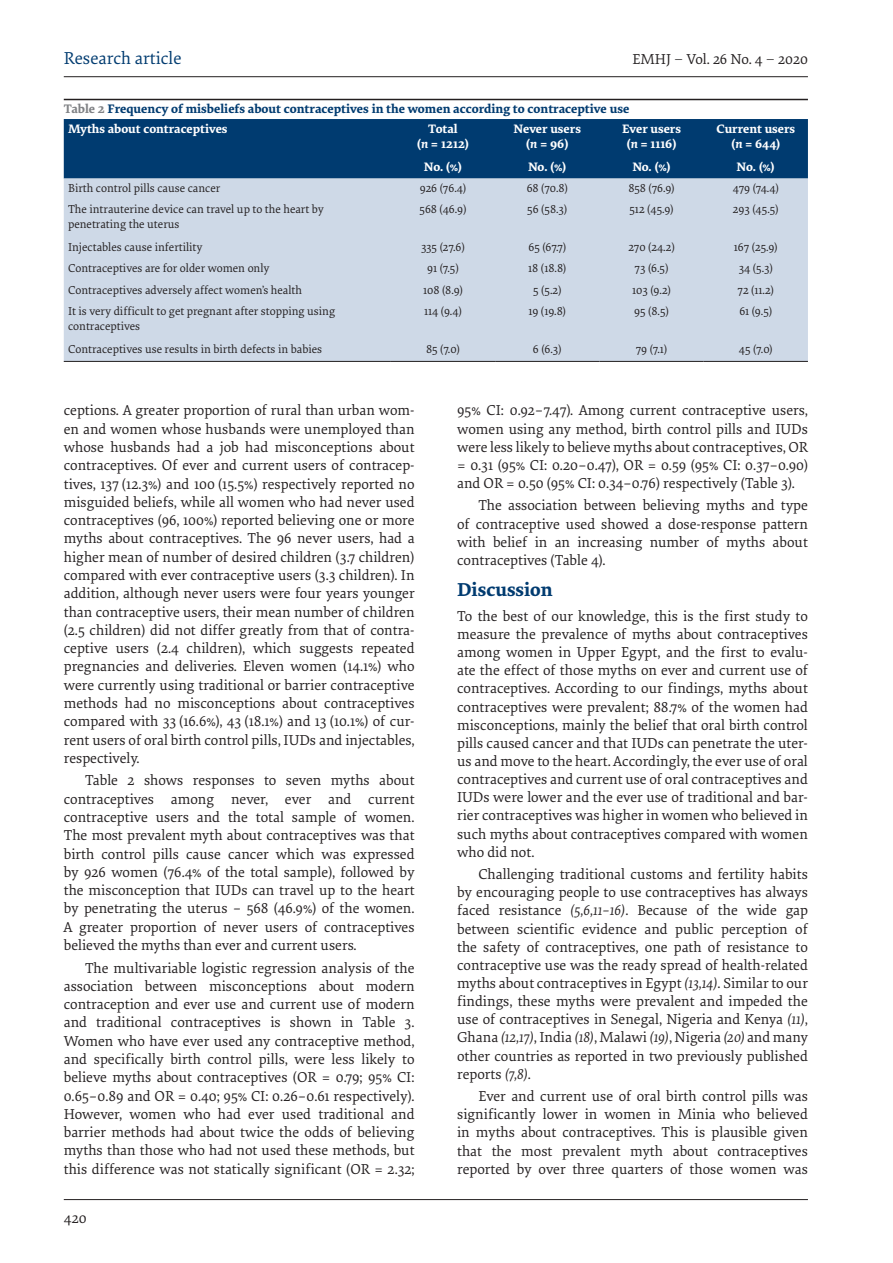
<style>
.page{position:relative;width:893px;height:1263px;background:#fff}
.page>*{position:absolute;margin:0;border:0;box-sizing:border-box;transform-origin:0 0}
.t1{font:700 19.5px "Elena";color:#003b70}
.t2{font:18px "Elena";color:#003b70}
.Body{font:15px/18.1px "Elena";color:#231f20;text-align:justify}
.Body_1{font:15px/18.3px "Elena";color:#231f20;text-align:justify}
.tabletit{font:700 12.9px "Elena";color:#003b70}
.tabletxt1{font:700 12.75px/15px "Elena";color:#fff;text-align:center}
.tabletxt{font:12px/15px "Elena";color:#231f20}
.s1{font-family:"Ropa Sans PTT";font-weight:300}
.s2{color:#808285}
.s3{font-style:italic}
</style>
<div class="page">
<hr style="left:64px;top:1199px;width:744px;height:1px;background:#231f20">
<hr style="left:64px;top:76px;width:744px;height:1px;background:#231f20">
<hr style="left:64px;top:99px;width:744px;height:1px;background:#231f20">
<div style="left:64px;top:119px;width:744px;height:60px;background:#003b70"></div>
<div style="left:64px;top:179px;width:744px;height:182px;background:#ced9e7"></div>
<hr style="left:64px;top:361px;width:327px;height:1px;background:#231f20">
<hr style="left:391px;top:361px;width:104px;height:1px;background:#231f20">
<hr style="left:495px;top:361px;width:104px;height:1px;background:#231f20">
<hr style="left:599px;top:361px;width:105px;height:1px;background:#231f20">
<hr style="left:704px;top:361px;width:104px;height:1px;background:#231f20">
<p class="t2" style="left:64px;top:45px;width:119px">Research article</p>
<p class="Body_1" style="left:632px;top:49px;width:177px">EMHJ <span class="s1">–</span> Vol. 26 No. 4 <span class="s1">–</span> 2020</p>
<p class="tabletit" style="left:64px;top:99px;width:567px"><span class="s2">Table 2</span> Frequency of misbeliefs about contraceptives in the women according to contraceptive use</p>
<p class="tabletxt1" style="left:68px;top:120px;width:161px">Myths about contraceptives</p>
<p class="tabletxt1" style="left:417px;top:120px;width:54px">Total<br>(<span class="s3">n</span> = 1212)</p>
<p class="tabletxt1" style="left:514px;top:120px;width:69px">Never users (<span class="s3">n</span> = 96)</p>
<p class="tabletxt1" style="left:622px;top:120px;width:61px">Ever users (<span class="s3">n</span> = 1116)</p>
<p class="tabletxt1" style="left:716px;top:120px;width:80px">Current users (<span class="s3">n</span> = 644)</p>
<p class="tabletxt1" style="left:424px;top:158px;width:40px">No. (%)</p>
<p class="tabletxt1" style="left:528px;top:158px;width:40px">No. (%)</p>
<p class="tabletxt1" style="left:632px;top:158px;width:40px">No. (%)</p>
<p class="tabletxt1" style="left:737px;top:158px;width:40px">No. (%)</p>
<p class="tabletxt" style="left:68px;top:180px;width:154px">Birth control pills cause cancer</p>
<p class="tabletxt" style="left:420px;top:180px;width:48px">926 (76.4)</p>
<p class="tabletxt" style="left:527px;top:180px;width:43px">68 (70.8)</p>
<p class="tabletxt" style="left:628px;top:180px;width:48px">858 (76.9)</p>
<p class="tabletxt" style="left:733px;top:180px;width:48px">479 (74.4)</p>
<p class="tabletxt" style="left:68px;top:201px;width:257px">The intrauterine device can travel up to the heart by penetrating the uterus</p>
<p class="tabletxt" style="left:420px;top:201px;width:48px">568 (46.9)</p>
<p class="tabletxt" style="left:527px;top:201px;width:42px">56 (58.3)</p>
<p class="tabletxt" style="left:629px;top:201px;width:46px">512 (45.9)</p>
<p class="tabletxt" style="left:733px;top:201px;width:47px">293 (45.5)</p>
<p class="tabletxt" style="left:68px;top:239px;width:136px">Injectables cause infertility</p>
<p class="tabletxt" style="left:421px;top:239px;width:45px">335 (27.6)</p>
<p class="tabletxt" style="left:528px;top:239px;width:39px">65 (67.7)</p>
<p class="tabletxt" style="left:628px;top:239px;width:48px">270 (24.2)</p>
<p class="tabletxt" style="left:734px;top:239px;width:45px">167 (25.9)</p>
<p class="tabletxt" style="left:68px;top:261px;width:203px">Contraceptives are for older women only</p>
<p class="tabletxt" style="left:427px;top:261px;width:33px">91 (7.5)</p>
<p class="tabletxt" style="left:528px;top:261px;width:40px">18 (18.8)</p>
<p class="tabletxt" style="left:635px;top:261px;width:35px">73 (6.5)</p>
<p class="tabletxt" style="left:739px;top:261px;width:36px">34 (5.3)</p>
<p class="tabletxt" style="left:68px;top:282px;width:236px">Contraceptives adversely affect women’s health</p>
<p class="tabletxt" style="left:423px;top:282px;width:41px">108 (8.9)</p>
<p class="tabletxt" style="left:533px;top:282px;width:30px">5 (5.2)</p>
<p class="tabletxt" style="left:632px;top:282px;width:40px">103 (9.2)</p>
<p class="tabletxt" style="left:737px;top:282px;width:38px">72 (11.2)</p>
<p class="tabletxt" style="left:68px;top:303px;width:269px">It is very difficult to get pregnant after stopping using contraceptives</p>
<p class="tabletxt" style="left:424px;top:303px;width:39px">114 (9.4)</p>
<p class="tabletxt" style="left:528px;top:303px;width:39px">19 (19.8)</p>
<p class="tabletxt" style="left:634px;top:303px;width:36px">95 (8.5)</p>
<p class="tabletxt" style="left:739px;top:303px;width:34px">61 (9.5)</p>
<p class="tabletxt" style="left:68px;top:341px;width:256px">Contraceptives use results in birth defects in babies</p>
<p class="tabletxt" style="left:426px;top:341px;width:35px">85 (7.0)</p>
<p class="tabletxt" style="left:533px;top:341px;width:30px">6 (6.3)</p>
<p class="tabletxt" style="left:636px;top:341px;width:33px">79 (7.1)</p>
<p class="tabletxt" style="left:739px;top:341px;width:35px">45 (7.0)</p>
<p class="Body_1" style="left:64px;top:401px;width:352px">ceptions. A greater proportion of rural than urban wom&shy;en and women whose husbands were unemployed than whose husbands had a job had misconceptions about contraceptives. Of ever and current users of contracep&shy;tives, 137 (12.3%) and 100 (15.5%) respectively reported no misguided beliefs, while all women who had never used contraceptives (96, 100%) reported believing one or more myths about contraceptives. The 96 never users, had a higher mean of number of desired children (3.7 children) compared with ever contraceptive users (3.3 children). In addition, although never users were four years younger than contraceptive users, their mean number of children (2.5 children) did not differ greatly from that of contra&shy;ceptive users (2.4 children), which suggests repeated pregnancies and deliveries. Eleven women (14.1%) who were currently using traditional or barrier contraceptive methods had no misconceptions about contraceptives compared with 33 (16.6%), 43 (18.1%) and 13 (10.1%) of cur&shy;rent users of oral birth control pills, IUDs and injectables, respectively.</p>
<p class="Body" style="left:64px;top:771px;width:352px;text-indent:21px">Table 2 shows responses to seven myths about contraceptives among never, ever and current contraceptive users and the total sample of women.<br>The most prevalent myth about contraceptives was that birth control pills cause cancer which was expressed by 926 women (76.4% of the total sample), followed by the misconception that IUDs can travel up to the heart by penetrating the uterus – 568 (46.9%) of the women.<br>A greater proportion of never users of contraceptives believed the myths than ever and current users.</p>
<p class="Body" style="left:64px;top:958px;width:352px;text-indent:21px">The multivariable logistic regression analysis of the association between misconceptions about modern contraception and ever use and current use of modern and traditional contraceptives is shown in Table 3.<br>Women who have ever used any contraceptive method, and specifically birth control pills, were less likely to believe myths about contraceptives (OR = 0.79; 95% CI:<br>0.65–0.89 and OR = 0.40; 95% CI: 0.26–0.61 respectively).<br>However, women who had ever used traditional and barrier methods had about twice the odds of believing myths than those who had not used these methods, but this difference was not statically significant (OR = 2.32;</p>
<p class="Body_1" style="left:64px;top:1208px;width:24px">420</p>
<p class="Body" style="left:457px;top:401px;width:352px">95% CI: 0.92–7.47). Among current contraceptive users, women using any method, birth control pills and IUDs were less likely to believe myths about contraceptives, OR = 0.31 (95% CI: 0.20–0.47), OR = 0.59 (95% CI: 0.37–0.90) and OR = 0.50 (95% CI: 0.34–0.76) respectively (Table 3).</p>
<p class="Body" style="left:457px;top:496px;width:352px;text-indent:21px">The association between believing myths and type of contraceptive used showed a dose-response pattern with belief in an increasing number of myths about contraceptives (Table 4).</p>
<h1 class="t1" style="left:457px;top:575px;width:97px">Discussion</h1>
<p class="Body_1" style="left:457px;top:606px;width:352px">To the best of our knowledge, this is the first study to measure the prevalence of myths about contraceptives among women in Upper Egypt, and the first to evalu&shy;ate the effect of those myths on ever and current use of contraceptives. According to our findings, myths about contraceptives were prevalent; 88.7% of the women had misconceptions, mainly the belief that oral birth control pills caused cancer and that IUDs can penetrate the uter&shy;us and move to the heart. Accordingly, the ever use of oral contraceptives and current use of oral contraceptives and IUDs were lower and the ever use of traditional and bar&shy;rier contraceptives was higher in women who believed in such myths about contraceptives compared with women who did not.</p>
<p class="Body" style="left:457px;top:864px;width:352px;text-indent:21px">Challenging traditional customs and fertility habits by encouraging people to use contraceptives has always faced resistance <span class="s3">(5,6,11–16)</span>. Because of the wide gap between scientific evidence and public perception of the safety of contraceptives, one path of resistance to contraceptive use was the ready spread of health-related myths about contraceptives in Egypt <span class="s3">(13,14)</span>. Similar to our findings, these myths were prevalent and impeded the use of contraceptives in Senegal, Nigeria and Kenya <span class="s3">(11)</span>, Ghana <span class="s3">(12,17)</span>, India <span class="s3">(18)</span>, Malawi <span class="s3">(19)</span>, Nigeria <span class="s3">(20)</span> and many other countries as reported in two previously published reports <span class="s3">(7,8)</span>.</p>
<p class="Body" style="left:457px;top:1086px;width:352px;text-indent:21px">Ever and current use of oral birth control pills was significantly lower in women in Minia who believed in myths about contraceptives. This is plausible given that the most prevalent myth about contraceptives reported by over three quarters of those women was</p>
</div>
